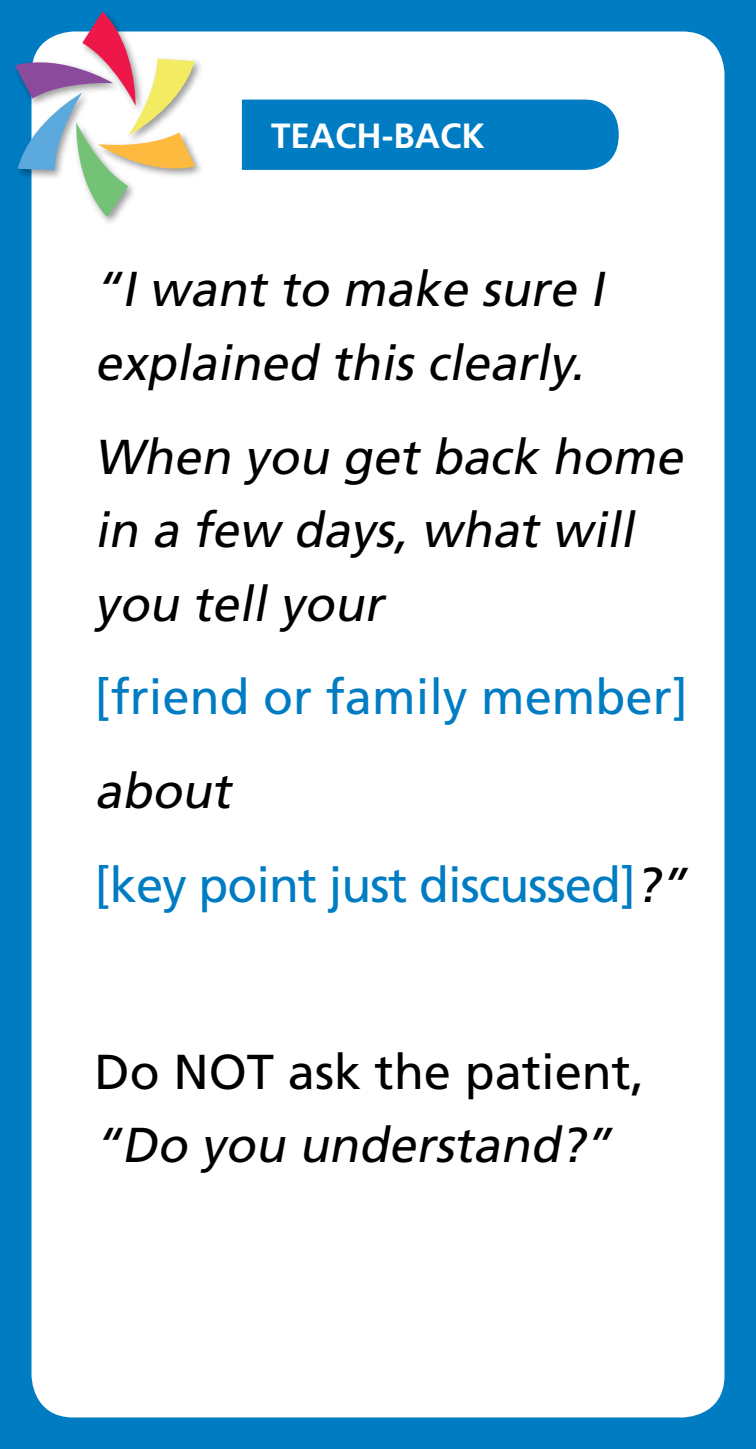
<style>
.page{position:relative;width:756px;height:1449px;background:#007cc3}
.page>*{position:absolute;margin:0;border:0;box-sizing:border-box;transform-origin:0 0}
.Text{font:italic 49px/73.5px "Frutiger";color:#000}
.Text-2{font:49px/73.5px "Frutiger";color:#000}
.Text-3{font:49px "Frutiger";letter-spacing:-.02em;color:#007cc3}
.Text-4{font:49px "Frutiger";color:#007cc3}
.Headings{font:700 35px "Frutiger";color:#fff}
.s1{font-style:italic;color:#000}
.s2{font-style:italic}
</style>
<div class="page">
<div style="left:32px;top:32px;width:692px;height:1386px;background:#fff;border-radius:42px"></div>
<img style="left:31px;top:11px;width:177px;height:219px">
<svg style="left:15px;top:12px;width:180px;height:205px"></svg>
<div style="left:242px;top:99px;width:377px;height:71px;background:#007cc3"></div>
<h1 class="Headings" style="left:271px;top:115px;width:215px">TEACH-BACK</h1>
<p class="Text" style="left:94px;top:253px;width:521px">“I want to make sure I explained this clearly.</p>
<p class="Text" style="left:94px;top:420px;width:600px">When you get back home in a few days, what will you tell your</p>
<p class="Text-4" style="left:94px;top:668px;width:595px">[friend or family member]</p>
<p class="Text" style="left:94px;top:754px;width:148px">about</p>
<p class="Text-3" style="left:94px;top:856px;width:604px">[key point just discussed]<span class="s1">?”</span></p>
<p class="Text-2" style="left:94px;top:1035px;width:552px">Do NOT ask the patient, <span class="s2">“Do you understand?”</span></p>
</div>
